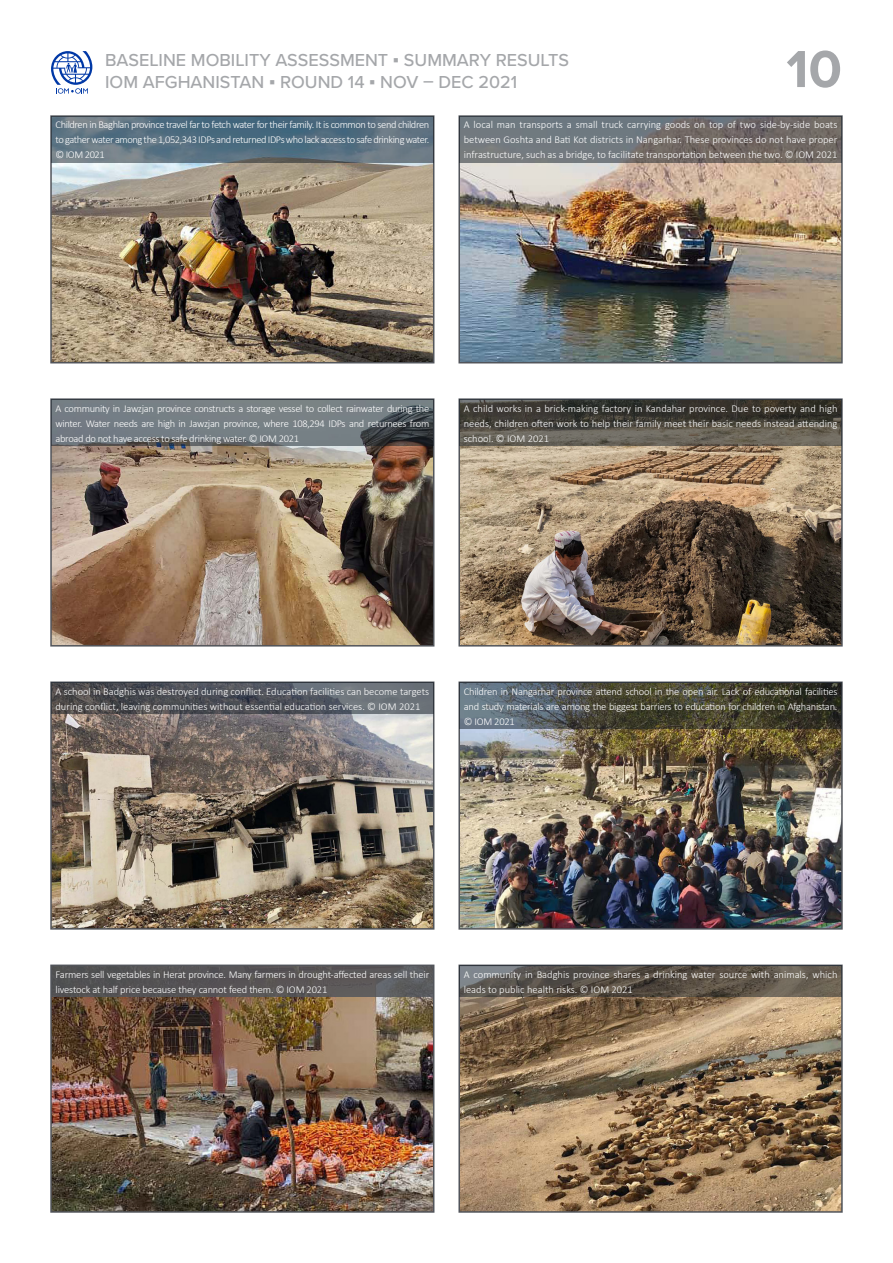
<style>
.page{position:relative;width:893px;height:1263px;background:#fff}
.page>*{position:absolute;margin:0;border:0;box-sizing:border-box;transform-origin:0 0}
.t1{font:700 54px "Proxima Nova";color:#a5a7aa}
.t2{font:500 18px/21.6px "Proxima Nova";color:#a5a7aa}
.t3{font:300 10.5px/15px "Calibri";letter-spacing:-.01em;color:#fff;text-align:justify}
.s1{font-family:"Calibri";font-weight:400}
</style>
<div class="page">
<svg style="left:51px;top:51px;width:41px;height:43px"></svg>
<img style="left:461px;top:729px;width:379px;height:198px">
<div style="left:458px;top:681px;width:385px;height:249px;border:2px solid #52555b"></div>
<img style="left:53px;top:714px;width:378px;height:213px">
<div style="left:50px;top:681px;width:384px;height:249px;border:2px solid #52555b"></div>
<svg style="left:459px;top:682px;width:383px;height:47px;background:#494b43"></svg>
<svg style="left:51px;top:682px;width:383px;height:32px;background:#54575d"></svg>
<img style="left:461px;top:446px;width:379px;height:197px">
<div style="left:458px;top:398px;width:385px;height:248px;border:2px solid #52555b"></div>
<img style="left:53px;top:446px;width:378px;height:197px">
<div style="left:50px;top:398px;width:384px;height:248px;border:2px solid #52555b"></div>
<svg style="left:459px;top:399px;width:383px;height:47px;background:#4c4941"></svg>
<svg style="left:51px;top:399px;width:383px;height:47px;background:#6a7277"></svg>
<img style="left:461px;top:163px;width:379px;height:197px">
<div style="left:458px;top:115px;width:385px;height:248px;border:2px solid #52555b"></div>
<img style="left:53px;top:163px;width:378px;height:197px">
<div style="left:50px;top:115px;width:384px;height:248px;border:2px solid #52555b"></div>
<svg style="left:459px;top:116px;width:383px;height:47px;background:#6e6e70"></svg>
<svg style="left:51px;top:116px;width:383px;height:47px;background:#59707f"></svg>
<img style="left:461px;top:997px;width:379px;height:213px">
<div style="left:458px;top:964px;width:385px;height:249px;border:2px solid #52555b"></div>
<svg style="left:459px;top:965px;width:383px;height:32px;background:#5a544c"></svg>
<img style="left:53px;top:997px;width:378px;height:213px">
<div style="left:50px;top:964px;width:384px;height:249px;border:2px solid #52555b"></div>
<div style="left:51px;top:965px;width:383px;height:32px;background:#52555b"></div>
<h2 class="t2" style="left:105px;top:49px;width:465px">BASELINE MOBILITY ASSESSMENT <span class="s1">▪</span> SUMMARY RESULTS<br>IOM AFGHANISTAN <span class="s1">▪</span> ROUND 14 <span class="s1">▪</span> NOV – DEC 2021</h2>
<h1 class="t1" style="left:786px;top:29px;width:57px">10</h1>
<p class="t3" style="left:56px;top:117px;width:375px">Children in Baghlan province travel far to fetch water for their family. It is common to send children to gather water among the 1,052,343 IDPs and returned IDPs who lack access to safe drinking water. © IOM 2021</p>
<p class="t3" style="left:464px;top:117px;width:375px">A local man transports a small truck carrying goods on top of two side-by-side boats between Goshta and Bati Kot districts in Nangarhar. These provinces do not have proper infrastructure, such as a bridge, to facilitate transportation between the two. © IOM 2021</p>
<p class="t3" style="left:56px;top:400px;width:375px">A community in Jawzjan province constructs a storage vessel to collect rainwater during the winter. Water needs are high in Jawzjan province, where 108,294 IDPs and returnees from abroad do not have access to safe drinking water. © IOM 2021</p>
<p class="t3" style="left:464px;top:400px;width:375px">A child works in a brick-making factory in Kandahar province. Due to poverty and high needs, children often work to help their family meet their basic needs instead attending school. © IOM 2021</p>
<p class="t3" style="left:56px;top:683px;width:375px">A school in Badghis was destroyed during conflict. Education facilities can become targets during conflict, leaving communities without essential education services. © IOM 2021</p>
<p class="t3" style="left:464px;top:683px;width:375px">Children in Nangarhar province attend school in the open air. Lack of educational facilities and study materials are among the biggest barriers to education for children in Afghanistan. © IOM 2021</p>
<p class="t3" style="left:56px;top:966px;width:375px">Farmers sell vegetables in Herat province. Many farmers in drought-affected areas sell their livestock at half price because they cannot feed them. © IOM 2021</p>
<p class="t3" style="left:464px;top:966px;width:375px">A community in Badghis province shares a drinking water source with animals, which leads to public health risks. © IOM 2021</p>
</div>
